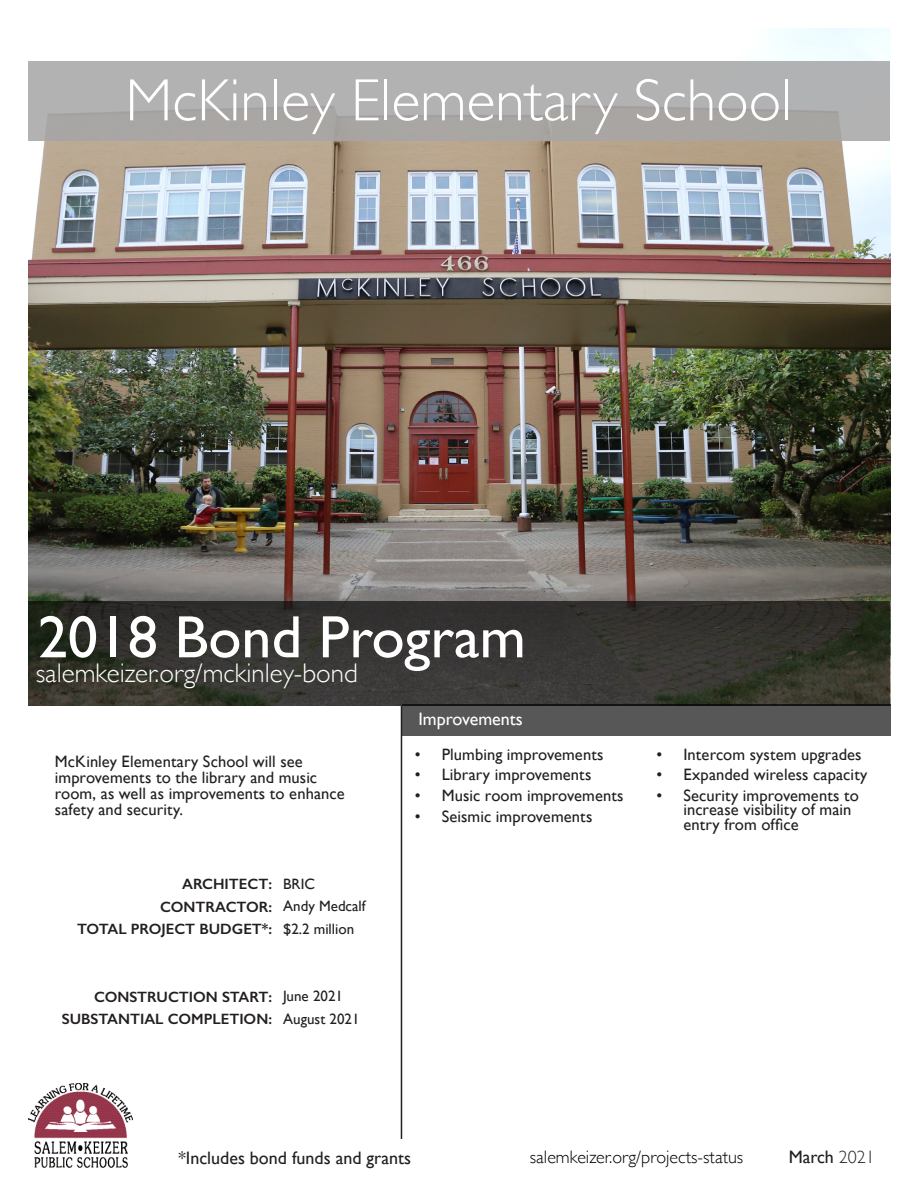
<style>
.page{position:relative;width:918px;height:1188px;background:#fff}
.page>*{position:absolute;margin:0;border:0;box-sizing:border-box;transform-origin:0 0}
.t1{font:300 60px "Gill Sans";color:#fff}
.t2{font:60px "Gill Sans";color:#fff}
.t3{font:300 27px "Gill Sans";color:#fff}
.t4{font:18px "Gill Sans";color:#231f20}
.t5{font:300 18px "Gill Sans";color:#000}
.t6{font:18px "Gill Sans";color:#fff}
.P_Body_1a_-_Roman_9{font:16.5px/15.8px "Gill Sans";letter-spacing:.005em;color:#231f20}
.t7{font:600 15px/22.5px "Gill Sans";color:#231f20;text-align:right}
.t8{font:15px "Gill Sans";color:#231f20}
.s1{font-weight:300}
</style>
<div class="page">
<img style="left:29px;top:29px;width:862px;height:676px">
<svg style="left:29px;top:601px;width:861px;height:105px;background:#34332e"></svg>
<div style="left:402px;top:705px;width:489px;height:31px;background:#575757"></div>
<hr style="left:401px;top:706px;width:1px;height:433px;background:#231f20">
<img style="left:28px;top:1083px;width:104px;height:85px">
<div style="left:29px;top:62px;width:861px;height:79px;background:linear-gradient(to right,#aeadad,#aeadad)"></div>
<p class="t1" style="left:125px;top:53px;width:669px">McKinley Elementary School</p>
<p class="t2" style="left:38px;top:602px;width:490px">2018 Bond Program</p>
<p class="t3" style="left:36px;top:652px;width:324px">salemkeizer.org/mckinley-bond</p>
<p class="P_Body_1a_-_Roman_9" style="left:55px;top:754px;width:291px">McKinley Elementary School will see improvements to the library and music room, as well as improvements to enhance safety and security.</p>
<p class="t7" style="left:182px;top:873px;width:91px">ARCHITECT:</p>
<p class="t7" style="left:77px;top:895px;width:196px">CONTRACTOR:<br>TOTAL PROJECT BUDGET*:</p>
<p class="t8" style="left:283px;top:875px;width:33px">BRIC</p>
<p class="t8" style="left:283px;top:897px;width:84px">Andy Medcalf</p>
<p class="t8" style="left:283px;top:920px;width:73px">$2.2 million</p>
<p class="t7" style="left:94px;top:985px;width:180px">CONSTRUCTION START:</p>
<p class="t7" style="left:62px;top:1008px;width:212px">SUBSTANTIAL COMPLETION:</p>
<p class="t8" style="left:283px;top:987px;width:61px">June 2021</p>
<p class="t8" style="left:283px;top:1010px;width:78px">August 2021</p>
<p class="t6" style="left:418px;top:709px;width:106px">Improvements</p>
<p class="P_Body_1a_-_Roman_9" style="left:415px;top:746px;width:190px">• Plumbing improvements</p>
<p class="P_Body_1a_-_Roman_9" style="left:415px;top:767px;width:178px">• Library improvements</p>
<p class="P_Body_1a_-_Roman_9" style="left:415px;top:787px;width:210px">• Music room improvements</p>
<p class="P_Body_1a_-_Roman_9" style="left:415px;top:808px;width:179px">• Seismic improvements</p>
<p class="P_Body_1a_-_Roman_9" style="left:656px;top:746px;width:207px">• Intercom system upgrades</p>
<p class="P_Body_1a_-_Roman_9" style="left:656px;top:767px;width:213px">• Expanded wireless capacity</p>
<p class="P_Body_1a_-_Roman_9" style="left:683px;top:788px;width:177px;line-height:14.2px;text-indent:-27px">• Security improvements to increase visibility of main entry from office</p>
<p class="t4" style="left:178px;top:1147px;width:234px">*Includes bond funds and grants</p>
<p class="t5" style="left:530px;top:1143px;width:215px">salemkeizer.org/projects-status</p>
<p class="t4" style="left:789px;top:1146px;width:88px">March <span class="s1">2021</span></p>
</div>
